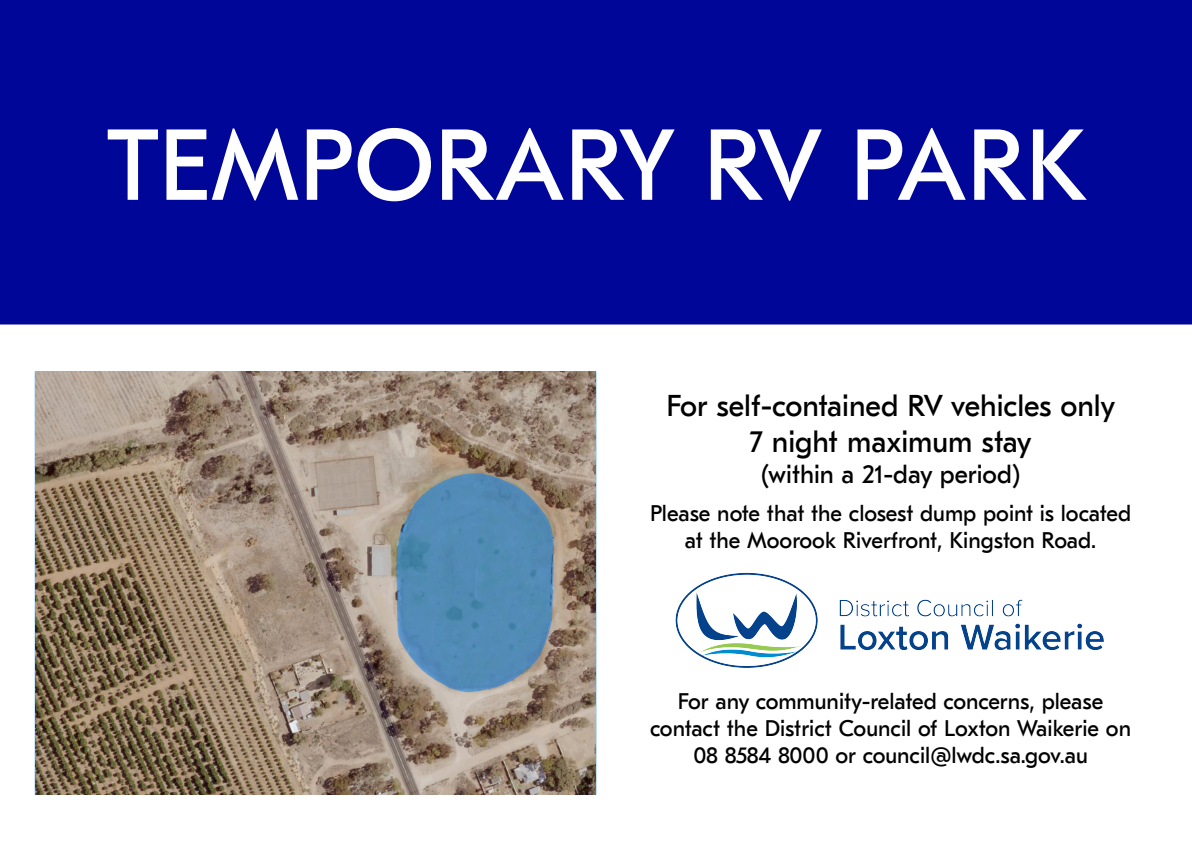
<style>
.page{position:relative;width:1192px;height:842px;background:#fff}
.page>*{position:absolute;margin:0;border:0;box-sizing:border-box;transform-origin:0 0}
.t1{font:100.5px "GT Eesti Text";color:#fff}
.t2{font:30px "GT Eesti Text";color:#000}
.t3{font:25.5px "GT Eesti Text";color:#000}
.t4{font:22.5px/27px "GT Eesti Text";color:#000;text-align:center}
</style>
<div class="page">
<div style="left:0;top:0;width:1192px;height:324px;background:#000798"></div>
<img style="left:675px;top:572px;width:429px;height:96px">
<img style="left:35px;top:372px;width:561px;height:422px">
<svg style="left:396px;top:473px;width:158px;height:219px;background:#5f8cac"></svg>
<p class="t1" style="left:107px;top:109px;width:982px">TEMPORARY RV PARK</p>
<p class="t2" style="left:666px;top:389px;width:451px">For self-contained RV vehicles only</p>
<p class="t2" style="left:750px;top:425px;width:283px">7 night maximum stay</p>
<p class="t3" style="left:761px;top:460px;width:260px">(within a 21-day period)</p>
<p class="t4" style="left:650px;top:500px;width:483px">Please note that the closest dump point is located at the Moorook Riverfront, Kingston Road.</p>
<p class="t4" style="left:650px;top:688px;width:482px">For any community-related concerns, please contact the District Council of Loxton Waikerie on<br>08 8584 8000 or council@lwdc.sa.gov.au</p>
</div>
